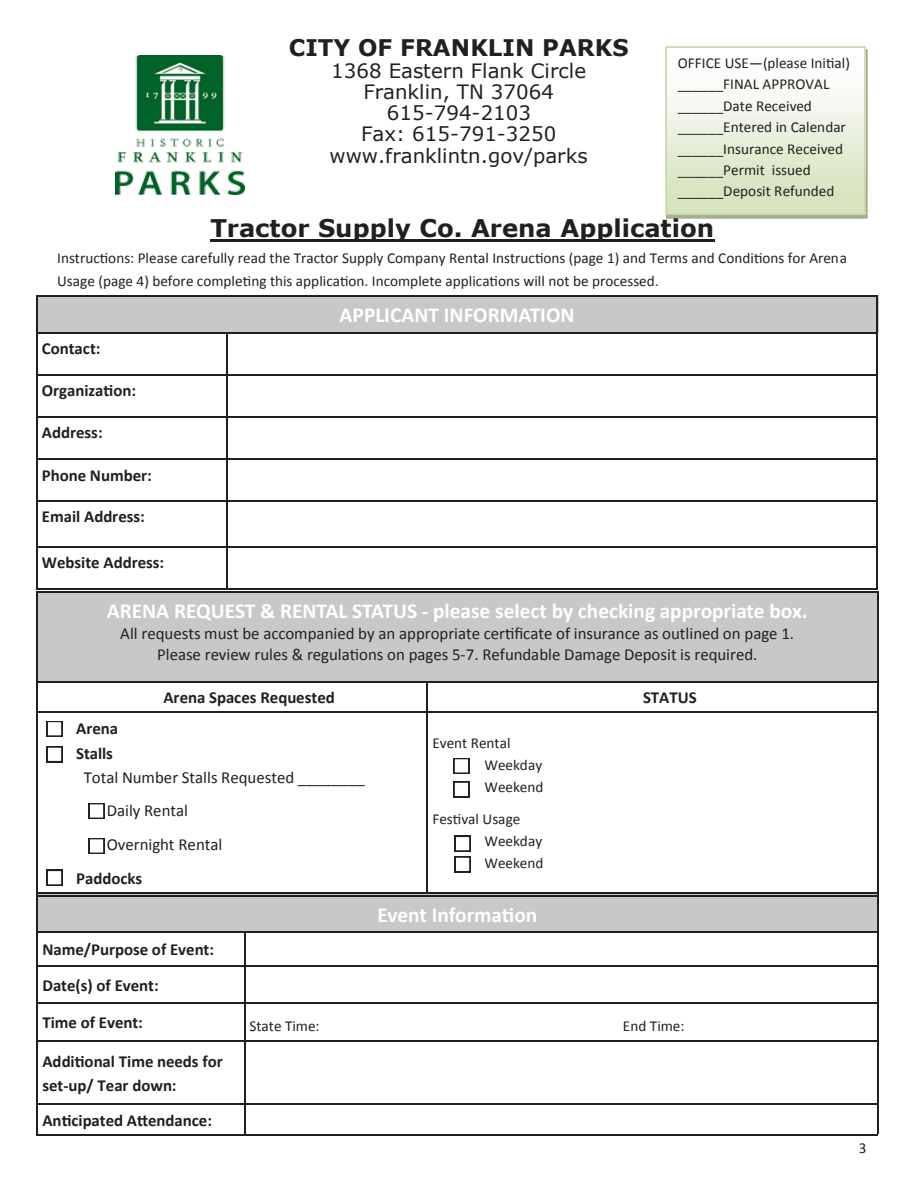
<style>
.page{position:relative;width:918px;height:1188px;background:#fff}
.page>*{position:absolute;margin:0;border:0;box-sizing:border-box;transform-origin:0 0}
.t1{font:700 24.3px "Verdana";color:#231f20}
.t2{font:700 22.95px "Verdana";color:#231f20}
.t3{font:700 21.45px "Calibri";color:#fff}
.t4{font:19.8px/21.1px "Verdana";color:#231f20;text-align:center}
.t5{font:16.95px "Calibri";color:#231f20}
.t6{font:700 16.8px/35.5px "Calibri";letter-spacing:-.005em;color:#231f20}
.t7{font:16.8px/20.5px "Calibri";color:#231f20;text-align:center}
.t8{font:15.15px/21.5px "Calibri";color:#231f20}
</style>
<div class="page">
<img style="left:116px;top:55px;width:129px;height:139px">
<div style="left:666px;top:47px;width:199px;height:167px;background:linear-gradient(to bottom,#fff,#d3e1b8)"></div>
<div style="left:665px;top:46px;width:201px;height:169px;border:2px solid #c2d69b"></div>
<div style="left:36px;top:591px;width:843px;height:91px;background:#c7c8ca"></div>
<hr style="left:36px;top:591px;width:2px;height:91px;background:#231f20">
<hr style="left:877px;top:591px;width:2px;height:91px;background:#231f20">
<hr style="left:36px;top:682px;width:2px;height:211px;background:#231f20">
<hr style="left:427px;top:682px;width:1px;height:211px;background:#231f20">
<hr style="left:877px;top:682px;width:2px;height:211px;background:#231f20">
<hr style="left:36px;top:591px;width:391px;height:2px;background:#231f20">
<hr style="left:38px;top:681px;width:839px;height:1px;background:#231f20">
<hr style="left:427px;top:591px;width:452px;height:2px;background:#231f20">
<hr style="left:38px;top:712px;width:389px;height:1px;background:#231f20">
<hr style="left:427px;top:712px;width:450px;height:1px;background:#231f20">
<hr style="left:36px;top:892px;width:843px;height:2px;background:#231f20">
<svg style="left:454px;top:782px;width:15px;height:15px"></svg>
<svg style="left:454px;top:758px;width:15px;height:16px"></svg>
<hr style="left:210px;top:239px;width:505px;height:2px;background:#231f20">
<div style="left:36px;top:296px;width:842px;height:37px;background:#c7c8ca"></div>
<hr style="left:36px;top:296px;width:2px;height:292px;background:#231f20">
<hr style="left:876px;top:296px;width:2px;height:292px;background:#231f20">
<hr style="left:226px;top:333px;width:1px;height:255px;background:#231f20">
<hr style="left:36px;top:296px;width:190px;height:1px;background:#231f20">
<hr style="left:38px;top:332px;width:188px;height:2px;background:#231f20">
<hr style="left:226px;top:296px;width:652px;height:1px;background:#231f20">
<hr style="left:226px;top:332px;width:651px;height:2px;background:#231f20">
<hr style="left:38px;top:374px;width:188px;height:2px;background:#231f20">
<hr style="left:226px;top:374px;width:651px;height:2px;background:#231f20">
<hr style="left:38px;top:416px;width:188px;height:2px;background:#231f20">
<hr style="left:226px;top:416px;width:651px;height:2px;background:#231f20">
<hr style="left:38px;top:458px;width:188px;height:2px;background:#231f20">
<hr style="left:226px;top:458px;width:651px;height:2px;background:#231f20">
<hr style="left:38px;top:500px;width:188px;height:2px;background:#231f20">
<hr style="left:226px;top:500px;width:651px;height:2px;background:#231f20">
<hr style="left:38px;top:546px;width:188px;height:1px;background:#231f20">
<hr style="left:226px;top:546px;width:651px;height:1px;background:#231f20">
<hr style="left:36px;top:588px;width:190px;height:1px;background:#231f20">
<hr style="left:226px;top:588px;width:652px;height:1px;background:#231f20">
<svg style="left:89px;top:803px;width:15px;height:16px"></svg>
<svg style="left:89px;top:838px;width:15px;height:16px"></svg>
<svg style="left:455px;top:857px;width:15px;height:15px"></svg>
<svg style="left:47px;top:721px;width:15px;height:15px"></svg>
<svg style="left:47px;top:870px;width:15px;height:15px"></svg>
<svg style="left:455px;top:836px;width:15px;height:15px"></svg>
<svg style="left:47px;top:747px;width:15px;height:15px"></svg>
<div style="left:37px;top:895px;width:841px;height:37px;background:#c7c8ca"></div>
<hr style="left:37px;top:895px;width:1px;height:37px;background:#231f20">
<hr style="left:877px;top:895px;width:1px;height:108px;background:#231f20">
<hr style="left:37px;top:932px;width:1px;height:202px;background:#231f20">
<hr style="left:244px;top:933px;width:1px;height:201px;background:#231f20">
<hr style="left:877px;top:1003px;width:1px;height:38px;background:#231f20">
<hr style="left:877px;top:1041px;width:1px;height:93px;background:#231f20">
<hr style="left:37px;top:895px;width:207px;height:1px;background:#231f20">
<hr style="left:38px;top:931px;width:206px;height:2px;background:#231f20">
<hr style="left:244px;top:895px;width:634px;height:1px;background:#231f20">
<hr style="left:244px;top:931px;width:633px;height:2px;background:#231f20">
<hr style="left:38px;top:965px;width:206px;height:2px;background:#231f20">
<hr style="left:244px;top:965px;width:633px;height:2px;background:#231f20">
<hr style="left:38px;top:1002px;width:206px;height:2px;background:#231f20">
<hr style="left:244px;top:1002px;width:633px;height:2px;background:#231f20">
<hr style="left:38px;top:1040px;width:206px;height:1px;background:#231f20">
<hr style="left:244px;top:1040px;width:633px;height:1px;background:#231f20">
<hr style="left:38px;top:1104px;width:206px;height:1px;background:#231f20">
<hr style="left:244px;top:1104px;width:633px;height:1px;background:#231f20">
<hr style="left:37px;top:1134px;width:841px;height:2px;background:#231f20">
<p class="t2" style="left:289px;top:31px;width:341px">CITY OF FRANKLIN PARKS</p>
<p class="t4" style="left:330px;top:60px;width:260px">1368 Eastern Flank Circle<br>Franklin, TN 37064<br>615-794-2103<br>Fax: 615-791-3250 www.franklintn.gov/parks</p>
<p class="t8" style="left:678px;top:52px;width:174px">OFFICE USE—(please Initial) ______FINAL APPROVAL ______Date Received ______Entered in Calendar ______Insurance Received ______Permit issued ______Deposit Refunded</p>
<p class="t1" style="left:210px;top:211px;width:505px">Tractor Supply Co. Arena Application</p>
<p class="t8" style="left:57px;top:247px;width:791px;line-height:22.2px">Instructions: Please carefully read the Tractor Supply Company Rental Instructions (page 1) and Terms and Conditions for Arena<br>Usage (page 4) before completing this application. Incomplete applications will not be processed.</p>
<p class="t6" style="left:42px;top:330px;width:60px">Contact:</p>
<p class="t6" style="left:42px;top:372px;width:96px">Organization:</p>
<p class="t6" style="left:42px;top:414px;width:62px">Address:</p>
<p class="t6" style="left:42px;top:457px;width:112px">Phone Number:</p>
<p class="t6" style="left:42px;top:498px;width:104px">Email Address:</p>
<p class="t6" style="left:42px;top:544px;width:124px">Website Address:</p>
<p class="t3" style="left:340px;top:300px;width:236px">APPLICANT INFORMATION</p>
<p class="t3" style="left:107px;top:595px;width:702px">ARENA REQUEST &amp; RENTAL STATUS - please select by checking appropriate box.</p>
<p class="t7" style="left:120px;top:623px;width:675px">All requests must be accompanied by an appropriate certificate of insurance as outlined on page 1.<br>Please review rules &amp; regulations on pages 5-7. Refundable Damage Deposit is required.</p>
<p class="t6" style="left:163px;top:679px;width:173px">Arena Spaces Requested</p>
<p class="t6" style="left:643px;top:679px;width:55px">STATUS</p>
<p class="t6" style="left:76px;top:710px;width:43px">Arena</p>
<p class="t6" style="left:76px;top:735px;width:38px">Stalls</p>
<p class="t7" style="left:84px;top:767px;width:283px">Total Number Stalls Requested ________</p>
<p class="t7" style="left:107px;top:800px;width:83px">Daily Rental</p>
<p class="t5" style="left:107px;top:833px;width:117px">Overnight Rental</p>
<p class="t6" style="left:76px;top:860px;width:68px">Paddocks</p>
<p class="t8" style="left:484px;top:732px;width:61px;line-height:22.2px;text-indent:-52px">Event Rental<br>Weekday<br>Weekend</p>
<p class="t8" style="left:485px;top:807px;width:61px;line-height:22.2px;text-indent:-52px">Festival Usage<br>Weekday<br>Weekend</p>
<p class="t3" style="left:378px;top:899px;width:161px">Event Information</p>
<p class="t6" style="left:42px;top:931px;width:173px">Name/Purpose of Event:<br>Date(s) of Event:</p>
<p class="t6" style="left:42px;top:1004px;width:102px">Time of Event:</p>
<p class="t8" style="left:250px;top:1015px;width:72px">State Time:</p>
<p class="t8" style="left:623px;top:1015px;width:63px">End Time:</p>
<p class="t6" style="left:42px;top:1048px;width:182px;line-height:24.3px">Additional Time needs for set-up/ Tear down:</p>
<p class="t6" style="left:42px;top:1102px;width:171px">Anticipated Attendance:</p>
<p class="t8" style="left:859px;top:1137px;width:9px">3</p>
</div>
